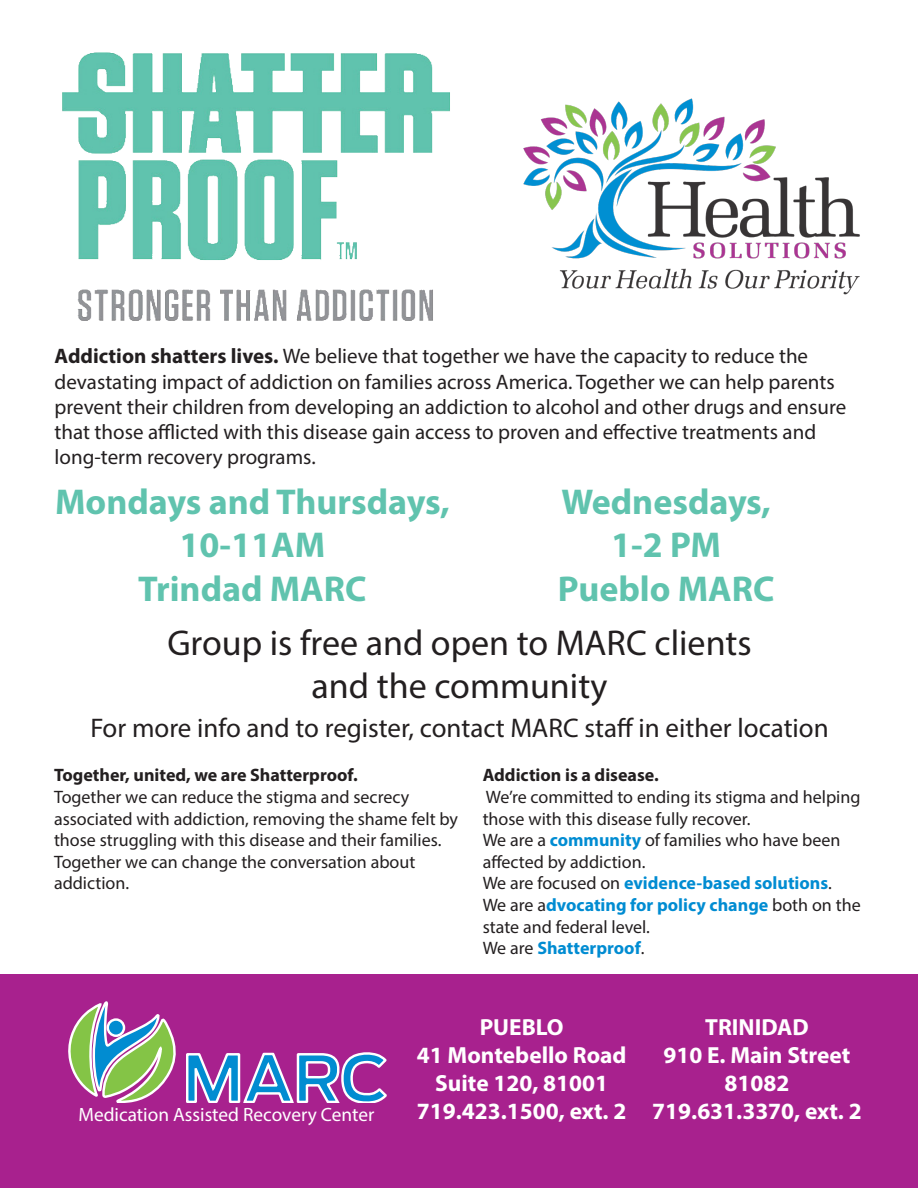
<style>
.page{position:relative;width:918px;height:1188px;background:#fff}
.page>*{position:absolute;margin:0;border:0;box-sizing:border-box;transform-origin:0 0}
.t1{font:700 36px/43.2px "Myriad Pro";color:#60c3ae;text-align:center}
.t2{font:36px "Myriad Pro";color:#231f20}
.t3{font:27px "Myriad Pro";color:#231f20}
.t4{font:700 23.4px/28px "Myriad Pro";color:#fff;text-align:center}
.t5{font:21px/25.2px "Myriad Pro";color:#231f20}
.t6{font:19.35px "Myriad Pro";color:#fff}
.t7{font:18px/21.6px "Myriad Pro";color:#231f20}
.t8{font:700 18px "Myriad Pro";color:#008cd2}
.t9{font:700 18px "Myriad Pro";color:#231f20}
.s1{font-weight:700}
.s2{font-weight:700;color:#008cd2}
.s3{font-weight:400;color:#231f20}
</style>
<div class="page">
<img style="left:62px;top:52px;width:388px;height:269px">
<img style="left:523px;top:98px;width:337px;height:197px">
<div style="left:0;top:975px;width:918px;height:213px;background:#a8218e"></div>
<svg style="left:68px;top:1001px;width:108px;height:102px"></svg>
<svg style="left:186px;top:1052px;width:201px;height:51px"></svg>
<svg style="left:108px;top:1020px;width:16px;height:16px"></svg>
<div style="left:107px;top:1018px;width:18px;height:19px;border:2px solid #fff;border-radius:50%"></div>
<p class="t5" style="left:55px;top:343px;width:793px"><span class="s1">Addiction shatters lives.</span> We believe that together we have the capacity to reduce the devastating impact of addiction on families across America. Together we can help parents prevent their children from developing an addiction to alcohol and other drugs and ensure that those afflicted with this disease gain access to proven and effective treatments and long-term recovery programs.</p>
<p class="t1" style="left:55px;top:479px;width:396px">Mondays and Thursdays,<br>10-11AM<br>Trindad MARC</p>
<p class="t1" style="left:561px;top:479px;width:211px">Wednesdays,</p>
<p class="t1" style="left:611px;top:522px;width:111px">1-2 PM</p>
<p class="t1" style="left:558px;top:566px;width:218px">Pueblo MARC</p>
<p class="t2" style="left:167px;top:620px;width:586px">Group is free and open to MARC clients</p>
<p class="t2" style="left:312px;top:664px;width:297px">and the community</p>
<p class="t3" style="left:90px;top:711px;width:740px">For more info and to register, contact MARC staff in either location</p>
<p class="t9" style="left:54px;top:764px;width:305px">Together, united, we are Shatterproof.</p>
<p class="t7" style="left:54px;top:786px;width:406px">Together we can reduce the stigma and secrecy associated with addiction, removing the shame felt by those struggling with this disease and their families.<br>Together we can change the conversation about addiction.</p>
<p class="t9" style="left:483px;top:764px;width:178px">Addiction is a disease.</p>
<p class="t7" style="left:483px;top:786px;width:379px">We’re committed to ending its stigma and helping those with this disease fully recover.</p>
<p class="t7" style="left:483px;top:829px;width:359px">We are a <span class="s2">community</span> of families who have been affected by addiction.</p>
<p class="t8" style="left:483px;top:872px;width:351px"><span class="s3">We are focused on</span> evidence-based solutions<span class="s3">.</span></p>
<p class="t7" style="left:483px;top:894px;width:380px">We are a<span class="s2">dvocating for policy change</span> both on the state and federal level.</p>
<p class="t8" style="left:483px;top:936px;width:163px"><span class="s3">We are</span> Shatterproof<span class="s3">.</span></p>
<p class="t6" style="left:78px;top:1102px;width:298px">Medication Assisted Recovery Center</p>
<p class="t4" style="left:417px;top:1012px;width:211px">PUEBLO<br>41 Montebello Road<br>Suite 120, 81001</p>
<p class="t4" style="left:417px;top:1096px;width:211px">719.423.1500, ext. 2</p>
<p class="t4" style="left:652px;top:1012px;width:211px">TRINIDAD<br>910 E. Main Street<br>81082<br>719.631.3370, ext. 2</p>
</div>
